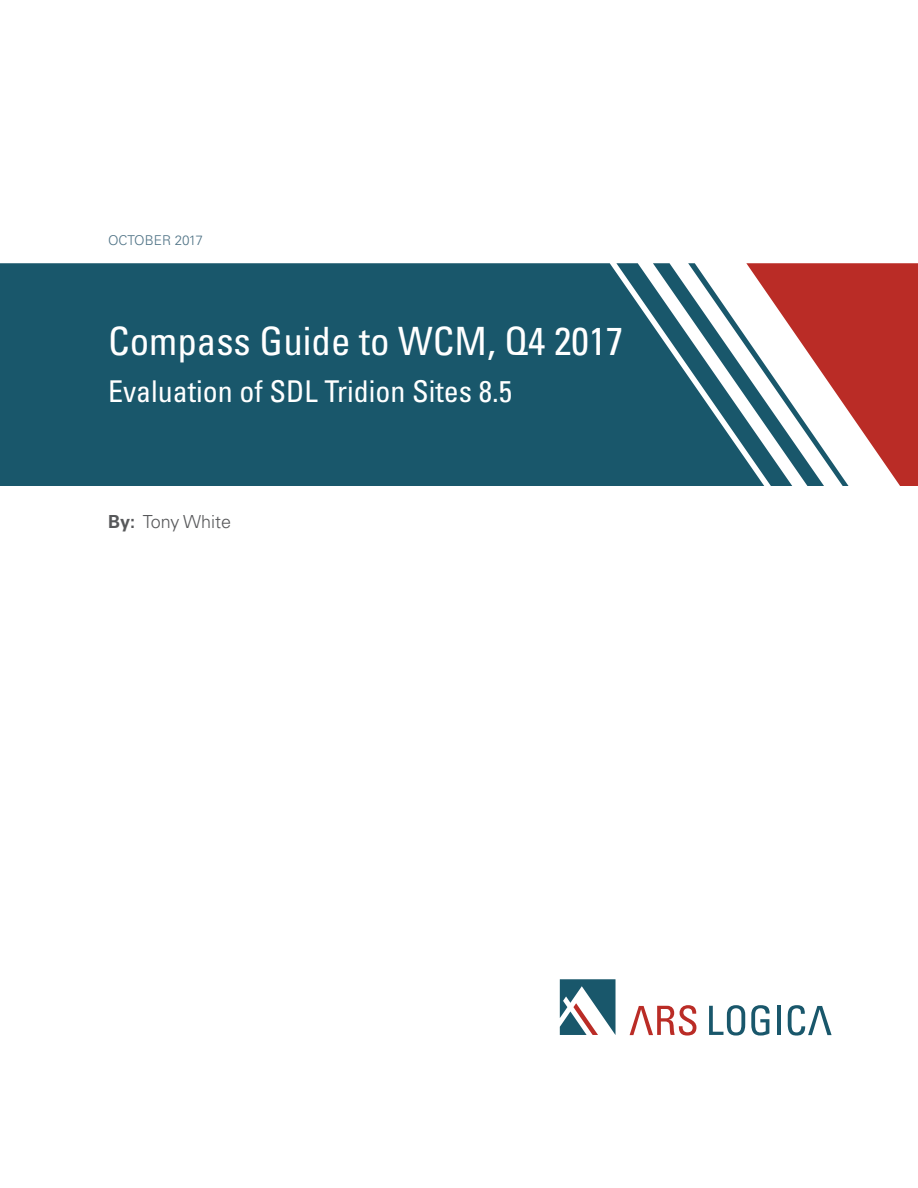
<style>
.page{position:relative;width:918px;height:1188px;background:#fff}
.page>*{position:absolute;margin:0;border:0;box-sizing:border-box;transform-origin:0 0}
.t1{font:condensed 39px "Univers LT Std";color:#fff}
.t2{font:condensed 30px "Univers LT Std";color:#fff}
.t3{font:300 18px "Univers LT Std";color:#57585a}
.t4{font:300 13.5px "Univers LT Std";color:#4e7285}
.s1{font-weight:700}
</style>
<div class="page">
<div style="left:0;top:263px;width:746px;height:223px;background:#19576b"></div>
<svg style="left:746px;top:263px;width:172px;height:223px"></svg>
<svg style="left:709px;top:1005px;width:36px;height:31px"></svg>
<svg style="left:751px;top:1005px;width:19px;height:31px"></svg>
<hr style="left:777px;top:1006px;width:4px;height:29px;background:#19576b">
<svg style="left:630px;top:1005px;width:66px;height:31px"></svg>
<svg style="left:788px;top:1005px;width:44px;height:31px"></svg>
<svg style="left:560px;top:979px;width:56px;height:56px"></svg>
<p class="t4" style="left:108px;top:232px;width:96px">OCTOBER 2017</p>
<p class="t1" style="left:108px;top:316px;width:517px">Compass Guide to WCM, Q4 2017</p>
<p class="t2" style="left:108px;top:372px;width:406px">Evaluation of SDL Tridion Sites 8.5</p>
<p class="t3" style="left:108px;top:510px;width:125px"><span class="s1">By:</span> Tony White</p>
</div>
